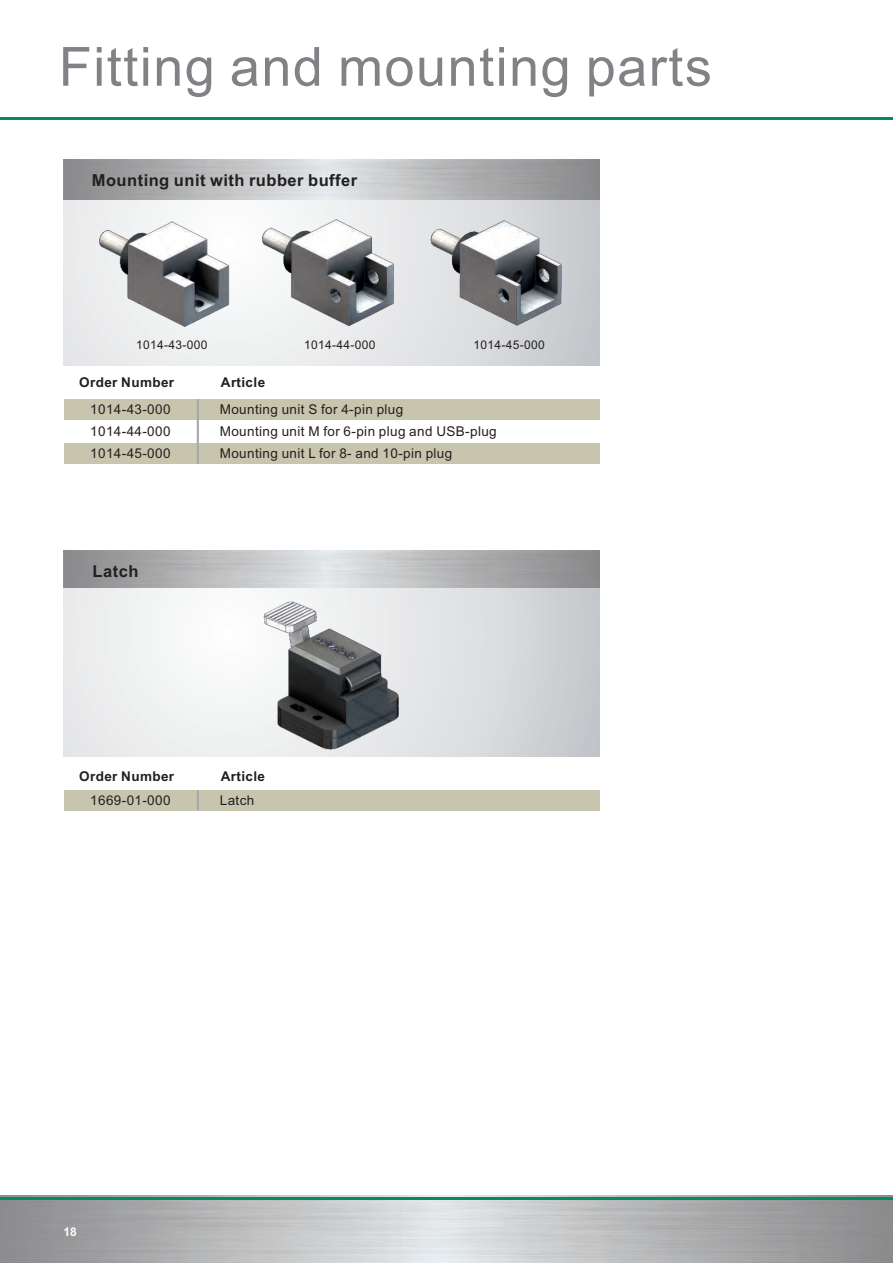
<style>
.page{position:relative;width:893px;height:1263px;background:#fff}
.page>*{position:absolute;margin:0;border:0;box-sizing:border-box;transform-origin:0 0}
.t1{font:54px "Arial";letter-spacing:.03em;color:#808285}
.t2{font:700 16.5px "Arial";letter-spacing:.03em;color:#231f20}
.t3{font:13.5px/21.9px "Arial";letter-spacing:.03em;color:#231f20}
.t4{font:700 13.5px "Arial";letter-spacing:.03em;color:#231f20}
.t5{font:12px "Arial";letter-spacing:.03em;color:#231f20}
.t6{font:700 12px "Arial";color:#fff}
</style>
<div class="page">
<img style="left:0;top:1195px;width:893px;height:68px">
<hr style="left:0;top:1197px;width:893px;height:2px;background:#008e59">
<svg style="left:64px;top:199px;width:536px;height:167px"></svg>
<div style="left:64px;top:444px;width:536px;height:20px;background:#c8c5ae"></div>
<div style="left:64px;top:399px;width:536px;height:20px;background:#c8c5ae"></div>
<hr style="left:197px;top:399px;width:2px;height:65px;background:#a8a9ad">
<hr style="left:0;top:117px;width:893px;height:3px;background:#008e59">
<svg style="left:64px;top:588px;width:536px;height:168px"></svg>
<div style="left:64px;top:790px;width:536px;height:20px;background:#c8c5ae"></div>
<hr style="left:197px;top:790px;width:2px;height:20px;background:#a8a9ad">
<img style="left:99px;top:219px;width:132px;height:107px">
<img style="left:262px;top:219px;width:132px;height:107px">
<img style="left:431px;top:219px;width:130px;height:107px">
<img style="left:262px;top:601px;width:139px;height:150px">
<h1 class="t1" style="left:59px;top:46px;width:655px">Fitting and mounting parts</h1>
<p class="t2" style="left:92px;top:174px;width:267px">Mounting unit with rubber buffer</p>
<p class="t5" style="left:136px;top:341px;width:73px">1014-43-000</p>
<p class="t5" style="left:304px;top:341px;width:73px">1014-44-000</p>
<p class="t5" style="left:473px;top:341px;width:73px">1014-45-000</p>
<p class="t4" style="left:79px;top:377px;width:96px">Order Number</p>
<p class="t3" style="left:90px;top:400px;width:82px;text-align:justify">1014-43-000<br>1014-44-000<br>1014-45-000</p>
<p class="t2" style="left:93px;top:565px;width:47px">Latch</p>
<p class="t4" style="left:221px;top:377px;width:46px">Article</p>
<p class="t3" style="left:220px;top:400px;width:278px">Mounting unit S for 4-pin plug<br>Mounting unit M for 6-pin plug and USB-plug<br>Mounting unit L for 8- and 10-pin plug</p>
<p class="t4" style="left:79px;top:771px;width:96px">Order Number</p>
<p class="t3" style="left:90px;top:791px;width:82px">1669-01-000</p>
<p class="t4" style="left:221px;top:771px;width:46px">Article</p>
<p class="t3" style="left:220px;top:791px;width:36px">Latch</p>
<p class="t6" style="left:63px;top:1228px;width:15px">18</p>
</div>
